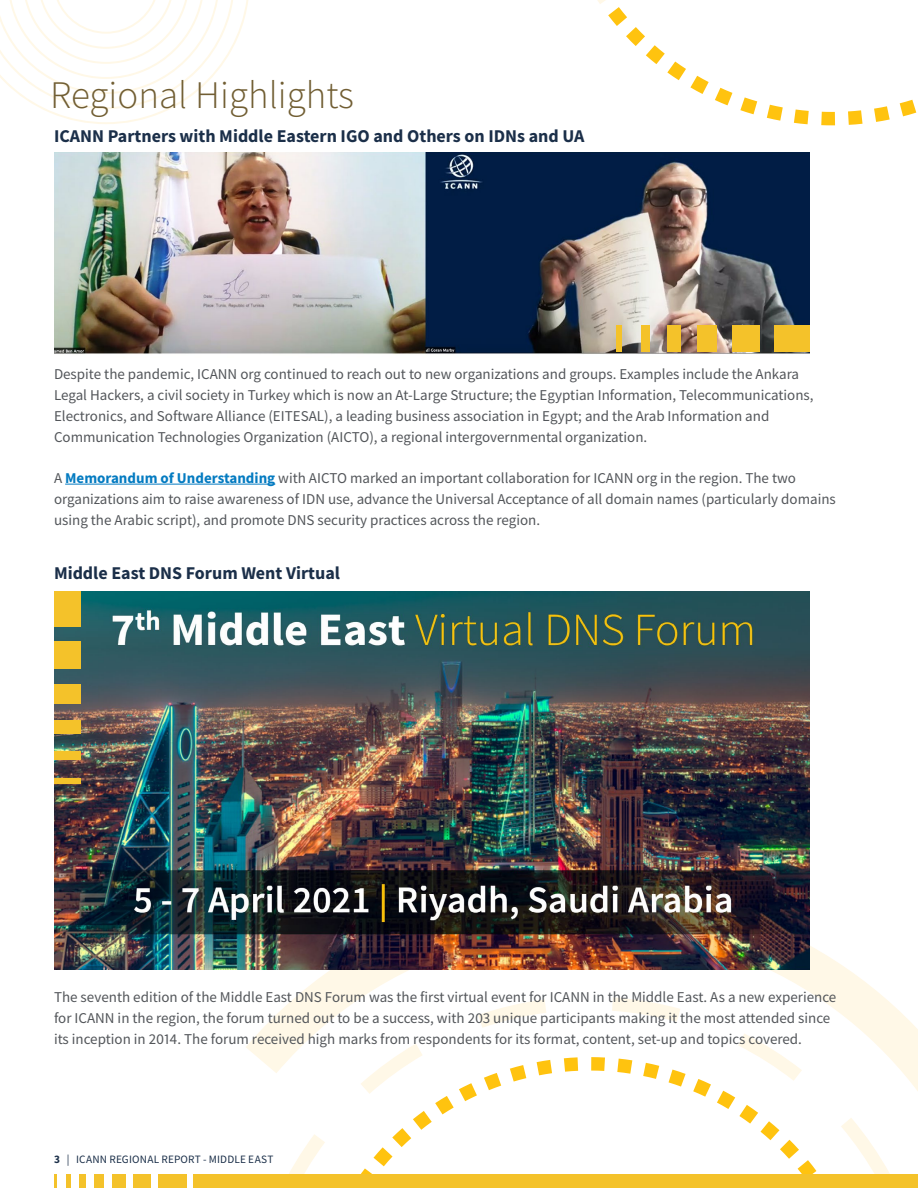
<style>
.page{position:relative;width:918px;height:1188px;background:#fff}
.page>*{position:absolute;margin:0;border:0;box-sizing:border-box;transform-origin:0 0}
.t1{font:39px "Source Sans Variable";color:#715e33}
.t2{font:700 18px "Source Sans Pro";color:#1b2f49}
.t3{font:15px/21px "Source Sans Pro";color:#53565a}
.t4{font:11.25px "Source Sans Pro";letter-spacing:.015em;color:#1b2f49}
.s1{font-weight:700;color:#047bc1}
.s2{font-family:"Source Sans Variable"}
</style>
<div class="page">
<svg style="left:484px;top:1073px;width:17px;height:17px"></svg>
<svg style="left:511px;top:1073px;width:15px;height:9px"></svg>
<svg style="left:538px;top:1073px;width:14px;height:2px"></svg>
<svg style="left:643px;top:1073px;width:15px;height:6px"></svg>
<svg style="left:669px;top:1073px;width:17px;height:14px"></svg>
<svg style="left:693px;top:1079px;width:18px;height:18px"></svg>
<svg style="left:361px;top:1073px;width:116px;height:101px"></svg>
<svg style="left:289px;top:1134px;width:36px;height:40px"></svg>
<svg style="left:246px;top:970px;width:437px;height:103px"></svg>
<svg style="left:717px;top:946px;width:201px;height:228px"></svg>
<svg style="left:597px;top:0;width:112px;height:94px"></svg>
<svg style="left:715px;top:88px;width:17px;height:17px"></svg>
<svg style="left:740px;top:97px;width:17px;height:17px"></svg>
<svg style="left:900px;top:100px;width:16px;height:16px"></svg>
<svg style="left:767px;top:105px;width:16px;height:16px"></svg>
<svg style="left:874px;top:106px;width:16px;height:16px"></svg>
<svg style="left:794px;top:109px;width:15px;height:15px"></svg>
<svg style="left:848px;top:110px;width:15px;height:15px"></svg>
<svg style="left:821px;top:112px;width:14px;height:13px"></svg>
<svg style="left:0;top:0;width:248px;height:124px"></svg>
<div style="left:133px;top:1174px;width:18px;height:14px;background:#f4c22a"></div>
<div style="left:158px;top:1174px;width:29px;height:14px;background:#f4c22a"></div>
<div style="left:193px;top:1174px;width:725px;height:14px;background:#f4c22a"></div>
<div style="left:112px;top:1174px;width:14px;height:14px;background:#f4c22a"></div>
<div style="left:94px;top:1174px;width:10px;height:14px;background:#f4c22a"></div>
<div style="left:79px;top:1174px;width:7px;height:14px;background:#f4c22a"></div>
<hr style="left:66px;top:1174px;width:4px;height:14px;background:#f4c22a">
<hr style="left:54px;top:1174px;width:3px;height:14px;background:#f4c22a">
<hr style="left:65px;top:484px;width:210px;height:1px;background:#047bc1">
<img style="left:54px;top:152px;width:756px;height:202px">
<img style="left:54px;top:592px;width:756px;height:378px">
<div style="left:774px;top:326px;width:36px;height:26px;background:#f4c22a"></div>
<div style="left:732px;top:326px;width:28px;height:26px;background:#f4c22a"></div>
<div style="left:697px;top:326px;width:20px;height:26px;background:#f4c22a"></div>
<div style="left:667px;top:326px;width:14px;height:26px;background:#f4c22a"></div>
<div style="left:641px;top:326px;width:8px;height:26px;background:#f4c22a"></div>
<div style="left:616px;top:326px;width:6px;height:26px;background:#f4c22a"></div>
<div style="left:54px;top:591px;width:27px;height:36px;background:#f4c22a"></div>
<div style="left:54px;top:641px;width:27px;height:28px;background:#f4c22a"></div>
<div style="left:54px;top:684px;width:27px;height:20px;background:#f4c22a"></div>
<div style="left:54px;top:720px;width:27px;height:14px;background:#f4c22a"></div>
<div style="left:54px;top:751px;width:27px;height:9px;background:#f4c22a"></div>
<div style="left:54px;top:778px;width:27px;height:6px;background:#f4c22a"></div>
<h1 class="t1" style="left:50px;top:71px;width:305px">Regional Highlights</h1>
<p class="t2" style="left:54px;top:124px;width:532px">ICANN Partners with Middle Eastern IGO and Others on IDNs and UA</p>
<p class="t3" style="left:54px;top:364px;width:761px">Despite the pandemic, ICANN org continued to reach out to new organizations and groups. Examples include the Ankara Legal Hackers, a civil society in Turkey which is now an At-Large Structure; the Egyptian Information, Telecommunications, Electronics, and Software Alliance (EITESAL), a leading business association in Egypt; and the Arab Information and Communication Technologies Organization (AICTO), a regional intergovernmental organization.</p>
<p class="t3" style="left:54px;top:467px;width:783px">A <span class="s1">Memorandum of Understanding</span> with AICTO marked an important collaboration for ICANN org in the region. The two organizations aim to raise awareness of IDN use, advance the Universal Acceptance of all domain names (particularly domains using the Arabic script), and promote DNS security practices across the region.</p>
<p class="t2" style="left:54px;top:560px;width:288px">Middle East DNS Forum Went Virtual</p>
<p class="t3" style="left:54px;top:986px;width:784px">The seventh edition of the Middle East DNS Forum was the first virtual event for ICANN in the Middle East. As a new experience for ICANN in the region, the forum turned out to be a success, with 203 unique participants making it the most attended since its inception in 2014. The forum received high marks from respondents for its format, content, set-up and topics covered.</p>
<p class="t4" style="left:54px;top:1152px;width:221px"><span class="s2">3</span> | ICANN REGIONAL REPORT - MIDDLE EAST</p>
</div>
